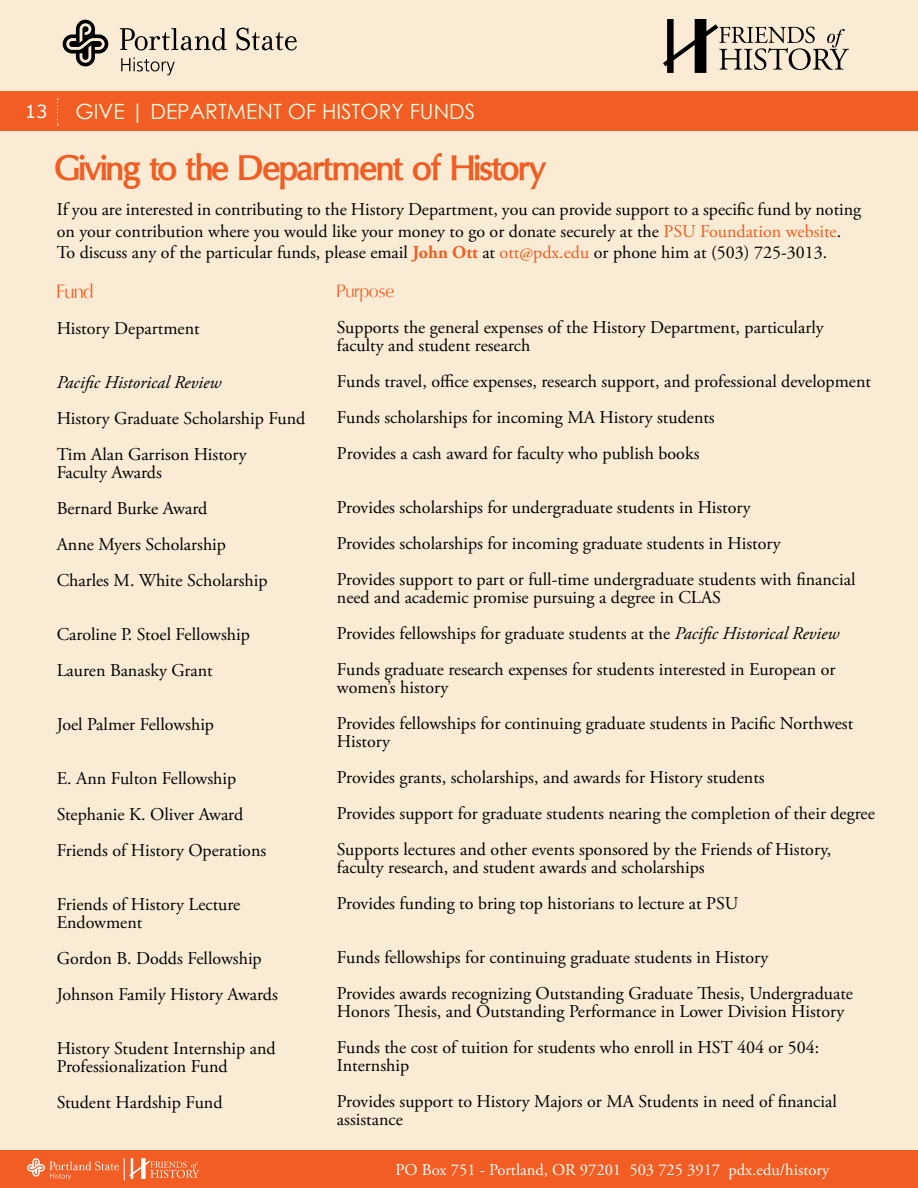
<style>
.page{position:relative;width:918px;height:1188px;background:#f9ebd4}
.page>*{position:absolute;margin:0;border:0;box-sizing:border-box;transform-origin:0 0}
.t1{font:700 36px "Oregon LDO";letter-spacing:-.02em;color:#f15d22}
.t2{font:21px "Century Gothic";color:#fffde9}
.t3{font:19.5px "Oregon LDO Book";color:#f15d22}
.t4{font:18px/36px "Adobe Garamond Pro";color:#000}
.t5{font:italic 18px "Adobe Garamond Pro";color:#000}
.t6{font:18px "Oregon LDO Book";color:#f15d22}
.t7{font:18px "Verdana";color:#fff}
.t8{font:16.5px "Adobe Garamond Pro";color:#fff}
.s1{color:#f15d22}
.s2{font-weight:700;color:#f15d22}
.s3{font-style:italic}
</style>
<div class="page">
<div style="left:0;top:1150px;width:918px;height:38px;background:#f15d22"></div>
<svg style="left:27px;top:1158px;width:172px;height:23px"></svg>
<div style="left:0;top:92px;width:918px;height:39px;background:#f15d22"></div>
<svg style="left:57px;top:99px;width:1px;height:27px"></svg>
<svg style="left:663px;top:20px;width:186px;height:53px"></svg>
<svg style="left:121px;top:58px;width:54px;height:17px"></svg>
<svg style="left:236px;top:28px;width:61px;height:23px"></svg>
<svg style="left:120px;top:28px;width:107px;height:23px"></svg>
<svg style="left:63px;top:20px;width:45px;height:46px"></svg>
<p class="t7" style="left:25px;top:99px;width:24px">13</p>
<p class="t2" style="left:76px;top:97px;width:401px">GIVE | DEPARTMENT OF HISTORY FUNDS</p>
<h1 class="t1" style="left:54px;top:147px;width:493px">Giving to the Department of History</h1>
<p class="t4" style="left:57px;top:199px;width:806px;line-height:21.5px">If you are interested in contributing to the History Department, you can provide support to a specific fund by noting on your contribution where you would like your money to go or donate securely at the <span class="s1">PSU Foundation website</span>.<br>To discuss any of the particular funds, please email <span class="s2">John Ott</span> at <span class="s1">ott@pdx.edu</span> or phone him at (503) 725-3013.</p>
<p class="t6" style="left:337px;top:281px;width:59px">Purpose</p>
<p class="t4" style="left:337px;top:319px;width:488px;line-height:18px">Supports the general expenses of the History Department, particularly faculty and student research</p>
<p class="t4" style="left:337px;top:364px;width:536px">Funds travel, office expenses, research support, and professional development<br>Funds scholarships for incoming MA History students<br>Provides a cash award for faculty who publish books</p>
<p class="t4" style="left:337px;top:490px;width:520px">Provides scholarships for undergraduate students in History<br>Provides scholarships for incoming graduate students in History<br>Provides support to part or full-time undergraduate students with financial</p>
<p class="t4" style="left:337px;top:580px;width:504px">need and academic promise pursuing a degree in CLAS<br>Provides fellowships for graduate students at the <span class="s3">Pacific Historical Review<br></span>Funds graduate research expenses for students interested in European or</p>
<p class="t4" style="left:337px;top:670px;width:518px">women’s history<br>Provides fellowships for continuing graduate students in Pacific Northwest</p>
<p class="t4" style="left:337px;top:724px;width:539px">History<br>Provides grants, scholarships, and awards for History students<br>Provides support for graduate students nearing the completion of their degree Supports lectures and other events sponsored by the Friends of History,</p>
<p class="t4" style="left:337px;top:850px;width:403px">faculty research, and student awards and scholarships<br>Provides funding to bring top historians to lecture at PSU</p>
<p class="t4" style="left:337px;top:940px;width:518px">Funds fellowships for continuing graduate students in History<br>Provides awards recognizing Outstanding Graduate Thesis, Undergraduate</p>
<p class="t4" style="left:337px;top:994px;width:509px">Honors Thesis, and Outstanding Performance in Lower Division History<br>Funds the cost of tuition for students who enroll in HST 404 or 504:</p>
<p class="t4" style="left:337px;top:1048px;width:501px">Internship<br>Provides support to History Majors or MA Students in need of financial</p>
<p class="t4" style="left:337px;top:1102px;width:67px">assistance</p>
<p class="t3" style="left:57px;top:280px;width:38px">Fund</p>
<p class="t4" style="left:57px;top:311px;width:144px">History Department</p>
<p class="t5" style="left:57px;top:372px;width:166px">Pacific Historical Review</p>
<p class="t4" style="left:57px;top:401px;width:250px">History Graduate Scholarship Fund<br>Tim Alan Garrison History</p>
<p class="t4" style="left:57px;top:455px;width:212px">Faculty Awards<br>Bernard Burke Award<br>Anne Myers Scholarship<br>Charles M. White Scholarship</p>
<p class="t4" style="left:57px;top:617px;width:195px">Caroline P. Stoel Fellowship<br>Lauren Banasky Grant</p>
<p class="t4" style="left:57px;top:707px;width:159px">Joel Palmer Fellowship</p>
<p class="t4" style="left:57px;top:761px;width:211px">E. Ann Fulton Fellowship<br>Stephanie K. Oliver Award<br>Friends of History Operations</p>
<p class="t4" style="left:57px;top:896px;width:185px;line-height:18px">Friends of History Lecture<br>Endowment</p>
<p class="t4" style="left:57px;top:941px;width:223px">Gordon B. Dodds Fellowship<br>Johnson Family History Awards</p>
<p class="t4" style="left:57px;top:1040px;width:221px;line-height:18px">History Student Internship and<br>Professionalization Fund</p>
<p class="t4" style="left:57px;top:1085px;width:167px">Student Hardship Fund</p>
<p class="t8" style="left:395px;top:1160px;width:435px">PO Box 751 - Portland, OR 97201 503 725 3917 pdx.edu/history</p>
</div>
